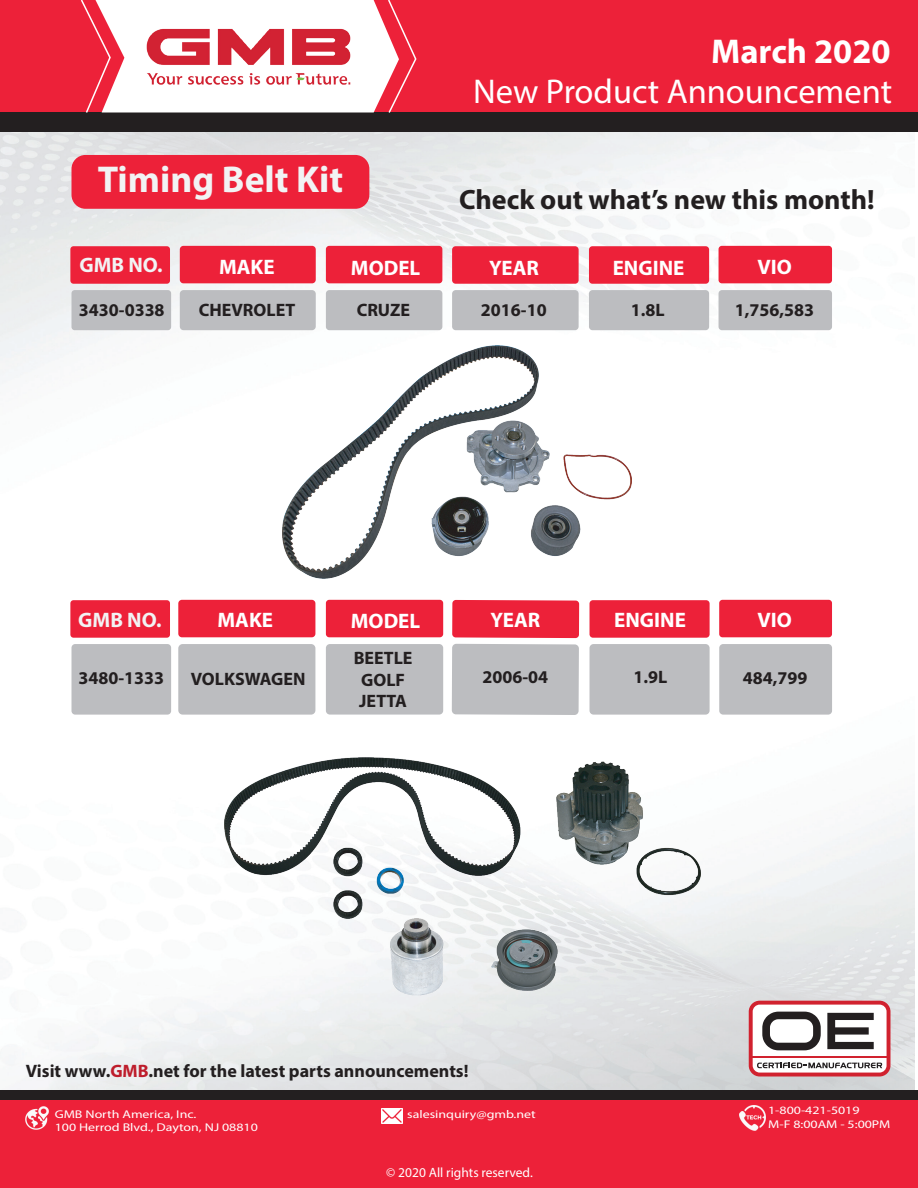
<style>
.page{position:relative;width:918px;height:1188px;background:#fff}
.page>*{position:absolute;margin:0;border:0;box-sizing:border-box;transform-origin:0 0}
.t1{font:700 37.5px "Myriad Pro";color:#f2f3f4}
.t2{font:34.5px "Myriad Pro";color:#fff}
.t3{font:700 34.5px "Myriad Pro";color:#fff}
.t4{font:700 28.05px "Myriad Pro";color:#231f20}
.t5{font:700 21px "Myriad Pro";color:#fff}
.t6{font:700 21px "Myriad Pro";color:#f2f3f4}
.t7{font:700 18px/21.6px "Myriad Pro";color:#231f20;text-align:center}
.t8{font:13.5px "Myriad Pro";color:#fff}
.t9{font:11.25px/13.5px "Myriad Pro";color:#fff;scale:1.24 1}
.s1{color:#be1d2c}
</style>
<div class="page">
<img style="left:0;top:132px;width:915px;height:958px">
<img style="left:225px;top:757px;width:475px;height:238px">
<div style="left:0;top:0;width:918px;height:132px;background:#ed2139"></div>
<div style="left:0;top:112px;width:918px;height:20px;background:#231f20"></div>
<svg style="left:81px;top:0;width:336px;height:113px"></svg>
<div style="left:0;top:1099px;width:918px;height:89px;background:#ed2139"></div>
<div style="left:0;top:1090px;width:918px;height:9px;background:#231f20"></div>
<svg style="left:749px;top:1001px;width:142px;height:76px"></svg>
<img style="left:381px;top:1108px;width:22px;height:15px">
<img style="left:26px;top:1106px;width:22px;height:24px">
<img style="left:739px;top:1106px;width:27px;height:25px">
<div style="left:72px;top:155px;width:297px;height:54px;background:#ed2139;border-radius:14px"></div>
<div style="left:70px;top:246px;width:100px;height:38px;background:#ed2139;border-radius:3px"></div>
<div style="left:72px;top:290px;width:99px;height:40px;background:#bcbdc0;border-radius:3px"></div>
<div style="left:180px;top:290px;width:136px;height:40px;background:#bcbdc0;border-radius:4px"></div>
<div style="left:326px;top:290px;width:116px;height:40px;background:#bcbdc0;border-radius:3px"></div>
<div style="left:452px;top:290px;width:127px;height:40px;background:#bcbdc0;border-radius:4px"></div>
<div style="left:589px;top:290px;width:120px;height:40px;background:#bcbdc0;border-radius:4px"></div>
<div style="left:719px;top:290px;width:113px;height:40px;background:#bcbdc0;border-radius:3px"></div>
<div style="left:180px;top:246px;width:136px;height:37px;background:#ed2139;border-radius:4px"></div>
<div style="left:326px;top:246px;width:116px;height:37px;background:#ed2139;border-radius:3px"></div>
<div style="left:452px;top:246px;width:127px;height:38px;background:#ed2139;border-radius:4px"></div>
<div style="left:589px;top:246px;width:120px;height:38px;background:#ed2139;border-radius:3px"></div>
<div style="left:719px;top:246px;width:113px;height:37px;background:#ed2139;border-radius:3px"></div>
<div style="left:70px;top:600px;width:100px;height:38px;background:#ed2139;border-radius:3px"></div>
<div style="left:72px;top:644px;width:99px;height:71px;background:#bcbdc0;border-radius:4px"></div>
<div style="left:178px;top:644px;width:137px;height:71px;background:#bcbdc0;border-radius:4px"></div>
<div style="left:326px;top:644px;width:117px;height:71px;background:#bcbdc0;border-radius:4px"></div>
<div style="left:452px;top:644px;width:127px;height:71px;background:#bcbdc0"></div>
<div style="left:590px;top:644px;width:120px;height:71px;background:#bcbdc0;border-radius:4px"></div>
<div style="left:719px;top:644px;width:113px;height:71px;background:#bcbdc0;border-radius:4px"></div>
<div style="left:178px;top:600px;width:137px;height:37px;background:#ed2139;border-radius:4px"></div>
<div style="left:326px;top:600px;width:117px;height:37px;background:#ed2139;border-radius:3px"></div>
<div style="left:452px;top:600px;width:127px;height:38px;background:#ed2139"></div>
<div style="left:590px;top:600px;width:120px;height:38px;background:#ed2139;border-radius:3px"></div>
<div style="left:719px;top:600px;width:113px;height:37px;background:#ed2139;border-radius:3px"></div>
<img style="left:283px;top:346px;width:348px;height:233px">
<h1 class="t1" style="left:98px;top:155px;width:247px">Timing Belt Kit</h1>
<h2 class="t3" style="left:711px;top:29px;width:181px">March 2020</h2>
<h2 class="t2" style="left:473px;top:70px;width:420px">New Product Announcement</h2>
<h3 class="t4" style="left:459px;top:181px;width:417px">Check out what’s new this month!</h3>
<p class="t6" style="left:79px;top:251px;width:85px">GMB NO.</p>
<p class="t7" style="left:79px;top:299px;width:87px">3430-0338</p>
<p class="t7" style="left:199px;top:299px;width:98px">CHEVROLET</p>
<p class="t7" style="left:357px;top:298px;width:55px">CRUZE</p>
<p class="t7" style="left:481px;top:299px;width:67px">2016-10</p>
<p class="t7" style="left:735px;top:299px;width:81px">1,756,583</p>
<p class="t5" style="left:219px;top:254px;width:57px">MAKE</p>
<p class="t5" style="left:351px;top:254px;width:71px">MODEL</p>
<p class="t5" style="left:489px;top:254px;width:51px">YEAR</p>
<p class="t5" style="left:613px;top:254px;width:73px">ENGINE</p>
<p class="t5" style="left:757px;top:254px;width:36px">VIO</p>
<p class="t7" style="left:631px;top:299px;width:35px">1.8L</p>
<p class="t6" style="left:78px;top:606px;width:85px">GMB NO.</p>
<p class="t5" style="left:218px;top:607px;width:57px">MAKE</p>
<p class="t5" style="left:351px;top:607px;width:71px">MODEL</p>
<p class="t5" style="left:491px;top:607px;width:51px">YEAR</p>
<p class="t5" style="left:614px;top:606px;width:73px">ENGINE</p>
<p class="t5" style="left:757px;top:606px;width:36px">VIO</p>
<p class="t7" style="left:79px;top:666px;width:87px">3480-1333</p>
<p class="t7" style="left:191px;top:667px;width:116px">VOLKSWAGEN</p>
<p class="t7" style="left:354px;top:647px;width:60px">BEETLE<br>GOLF<br>JETTA</p>
<p class="t7" style="left:633px;top:666px;width:35px">1.9L</p>
<p class="t7" style="left:482px;top:666px;width:67px">2006-04</p>
<p class="t7" style="left:743px;top:667px;width:66px">484,799</p>
<p class="t7" style="left:26px;top:1059px;width:444px">Visit www.<span class="s1">GMB</span>.net for the latest parts announcements!</p>
<p class="t9" style="left:55px;top:1107px;width:165px">GMB North America, Inc.<br>100 Herrod Blvd., Dayton, NJ 08810</p>
<p class="t9" style="left:407px;top:1107px;width:105px">salesinquiry@gmb.net</p>
<p class="t8" style="left:386px;top:1164px;width:148px">© 2020 All rights reserved.</p>
<p class="t9" style="left:768px;top:1104px;width:100px">1-800-421-5019<br>M-F 8:00AM - 5:00PM</p>
</div>
